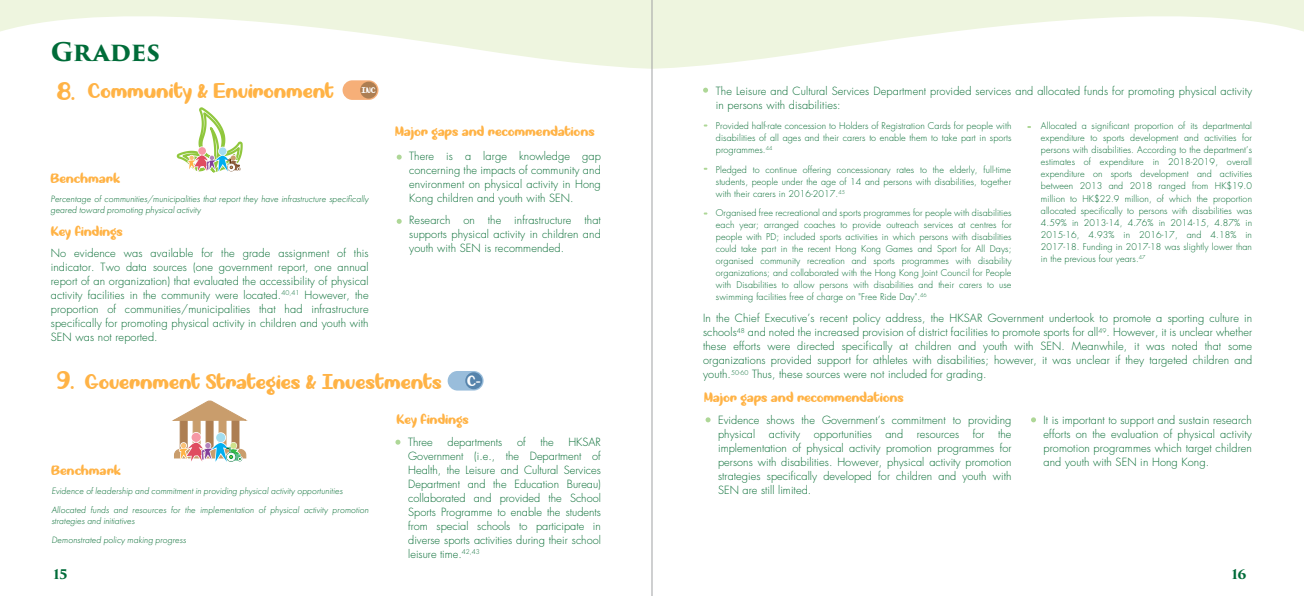
<style>
.page{position:relative;width:1304px;height:596px;background:#fff}
.page>*{position:absolute;margin:0;border:0;box-sizing:border-box;transform-origin:0 0}
.t1{font:700 25px "Trajan Pro 3";color:#006c39}
.t2{font:24px "Okay Again";color:#ffb346}
.t3{font:20px "Okay Again";color:#ffb346}
.t4{font:14px "Okay Again";color:#fff}
.t5{font:13px "Okay Again";color:#ffb346}
.t6{font:700 13px "Trajan Pro 3";color:#006c39}
.t7{font:300 11px/14px "Futura";letter-spacing:.01em;color:#066c33;text-align:justify}
.t8{font:italic 300 9.5px/11.4px "Futura PT";color:#066c33}
.t9{font:300 9px/12px "Futura";letter-spacing:.01em;color:#066c33;text-align:justify}
.t10{font:7.8px "Okay Again";color:#fff}
</style>
<div class="page">
<svg style="left:652px;top:0;width:652px;height:69px;fill:#eef5df"></svg>
<svg style="left:0;top:0;width:651px;height:69px;fill:#eef5df"></svg>
<svg style="left:176px;top:107px;width:67px;height:66px"></svg>
<div style="left:343px;top:80px;width:35px;height:20px;background:#f6af78;border-radius:10px"></div>
<div style="left:360px;top:82px;width:17px;height:16px;background:#ad7e52;border-radius:50%"></div>
<svg style="left:173px;top:400px;width:75px;height:62px"></svg>
<div style="left:448px;top:371px;width:36px;height:19px;background:#99bddb;border-radius:10px"></div>
<div style="left:465px;top:372px;width:17px;height:17px;background:#5684ac;border-radius:50%"></div>
<svg style="left:397px;top:154px;width:5px;height:5px"></svg>
<svg style="left:397px;top:219px;width:5px;height:5px"></svg>
<svg style="left:706px;top:417px;width:5px;height:5px"></svg>
<svg style="left:1031px;top:417px;width:5px;height:5px"></svg>
<svg style="left:395px;top:439px;width:5px;height:5px"></svg>
<svg style="left:703px;top:88px;width:5px;height:5px"></svg>
<hr style="left:651px;top:0;width:1px;height:595px;background:#a0a1a3">
<h1 class="t1" style="left:51px;top:34px;width:111px">GRADES</h1>
<h3 class="t3" style="left:88px;top:77px;width:247px">Community &amp; Environment</h3>
<p class="t10" style="left:362px;top:85px;width:16px">INC</p>
<h2 class="t2" style="left:57px;top:74px;width:20px">8.</h2>
<p class="t5" style="left:50px;top:169px;width:71px">Benchmark</p>
<p class="t8" style="left:50px;top:192px;width:320px">Percentage of communities/municipalities that report they have infrastructure specifically geared toward promoting physical activity</p>
<p class="t5" style="left:51px;top:222px;width:74px">Key findings</p>
<p class="t7" style="left:51px;top:246px;width:319px">No evidence was available for the grade assignment of this indicator. Two data sources (one government report, one annual report of an organization) that evaluated the accessibility of physical activity facilities in the community were located.<sup>40,41</sup> However, the proportion of communities/municipalities that had infrastructure specifically for promoting physical activity in children and youth with SEN was not reported.</p>
<p class="t5" style="left:395px;top:123px;width:201px">Major gaps and recommendations</p>
<p class="t7" style="left:409px;top:149px;width:193px">There is a large knowledge gap concerning the impacts of community and environment on physical activity in Hong Kong children and youth with SEN.</p>
<p class="t7" style="left:409px;top:213px;width:193px">Research on the infrastructure that supports physical activity in children and youth with SEN is recommended.</p>
<h2 class="t2" style="left:57px;top:363px;width:19px">9.</h2>
<h3 class="t3" style="left:85px;top:367px;width:358px">Government Strategies &amp; Investments</h3>
<p class="t4" style="left:467px;top:371px;width:15px">C-</p>
<p class="t5" style="left:397px;top:410px;width:74px">Key findings</p>
<p class="t5" style="left:51px;top:461px;width:71px">Benchmark</p>
<p class="t8" style="left:51px;top:481px;width:319px;line-height:18.6px">Evidence of leadership and commitment in providing physical activity opportunities<br>Allocated funds and resources for the implementation of physical activity promotion</p>
<p class="t8" style="left:51px;top:511px;width:136px;line-height:18.8px">strategies and initiatives<br>Demonstrated policy making progress</p>
<p class="t7" style="left:408px;top:435px;width:26px">Three</p>
<p class="t7" style="left:448px;top:435px;width:56px">departments</p>
<p class="t7" style="left:517px;top:435px;width:10px">of</p>
<p class="t7" style="left:540px;top:435px;width:15px">the</p>
<p class="t7" style="left:408px;top:435px;width:194px;text-indent:160px">HKSAR Government (i.e., the Department of Health, the Leisure and Cultural Services Department and the Education Bureau) collaborated and provided the School Sports Programme to enable the students from special schools to participate in diverse sports activities during their school leisure time.<sup>42,43</sup></p>
<p class="t7" style="left:716px;top:84px;width:538px">The Leisure and Cultural Services Department provided services and allocated funds for promoting physical activity in persons with disabilities:</p>
<p class="t9" style="left:716px;top:120px;width:297px">Provided half-rate concession to Holders of Registration Cards for people with disabilities of all ages and their carers to enable them to take part in sports programmes.<sup>44</sup></p>
<p class="t9" style="left:716px;top:163px;width:297px">Pledged to continue offering concessionary rates to the elderly, full-time students, people under the age of 14 and persons with disabilities, together with their carers in 2016-2017.<sup>45</sup></p>
<p class="t9" style="left:716px;top:207px;width:297px">Organised free recreational and sports programmes for people with disabilities each year; arranged coaches to provide outreach services at centres for people with PD; included sports activities in which persons with disabilities could take part in the recent Hong Kong Games and Sport for All Days; organised community recreation and sports programmes with disability organizations; and collaborated with the Hong Kong Joint Council for People with Disabilities to allow persons with disabilities and their carers to use swimming facilities free of charge on "Free Ride Day".<sup>46</sup></p>
<p class="t9" style="left:1041px;top:120px;width:213px">Allocated a significant proportion of its departmental expenditure to sports development and activities for persons with disabilities. According to the department’s estimates of expenditure in 2018-2019, overall expenditure on sports development and activities between 2013 and 2018 ranged from HK$19.0 million to HK$22.9 million, of which the proportion allocated specifically to persons with disabilities was 4.59% in 2013-14, 4.76% in 2014-15, 4.87% in 2015-16, 4.93% in 2016-17, and 4.18% in 2017-18. Funding in 2017-18 was slightly lower than in the previous four years.<sup>47</sup></p>
<p class="t7" style="left:703px;top:311px;width:551px">In the Chief Executive’s recent policy address, the HKSAR Government undertook to promote a sporting culture in schools<sup>48</sup> and noted the increased provision of district facilities to promote sports for all<sup>49</sup>. However, it is unclear whether these efforts were directed specifically at children and youth with SEN. Meanwhile, it was noted that some organizations provided support for athletes with disabilities; however, it was unclear if they targeted children and youth.<sup>50-60</sup> Thus, these sources were not included for grading.</p>
<p class="t5" style="left:704px;top:388px;width:201px">Major gaps and recommendations</p>
<p class="t7" style="left:718px;top:412px;width:295px">Evidence shows the Government’s commitment to providing physical activity opportunities and resources for the implementation of physical activity promotion programmes for persons with disabilities. However, physical activity promotion strategies specifically developed for children and youth with SEN are still limited.</p>
<p class="t7" style="left:1043px;top:412px;width:210px">It is important to support and sustain research efforts on the evaluation of physical activity promotion programmes which target children and youth with SEN in Hong Kong.</p>
<p class="t6" style="left:54px;top:564px;width:16px">15</p>
<p class="t6" style="left:1232px;top:564px;width:17px">16</p>
</div>
